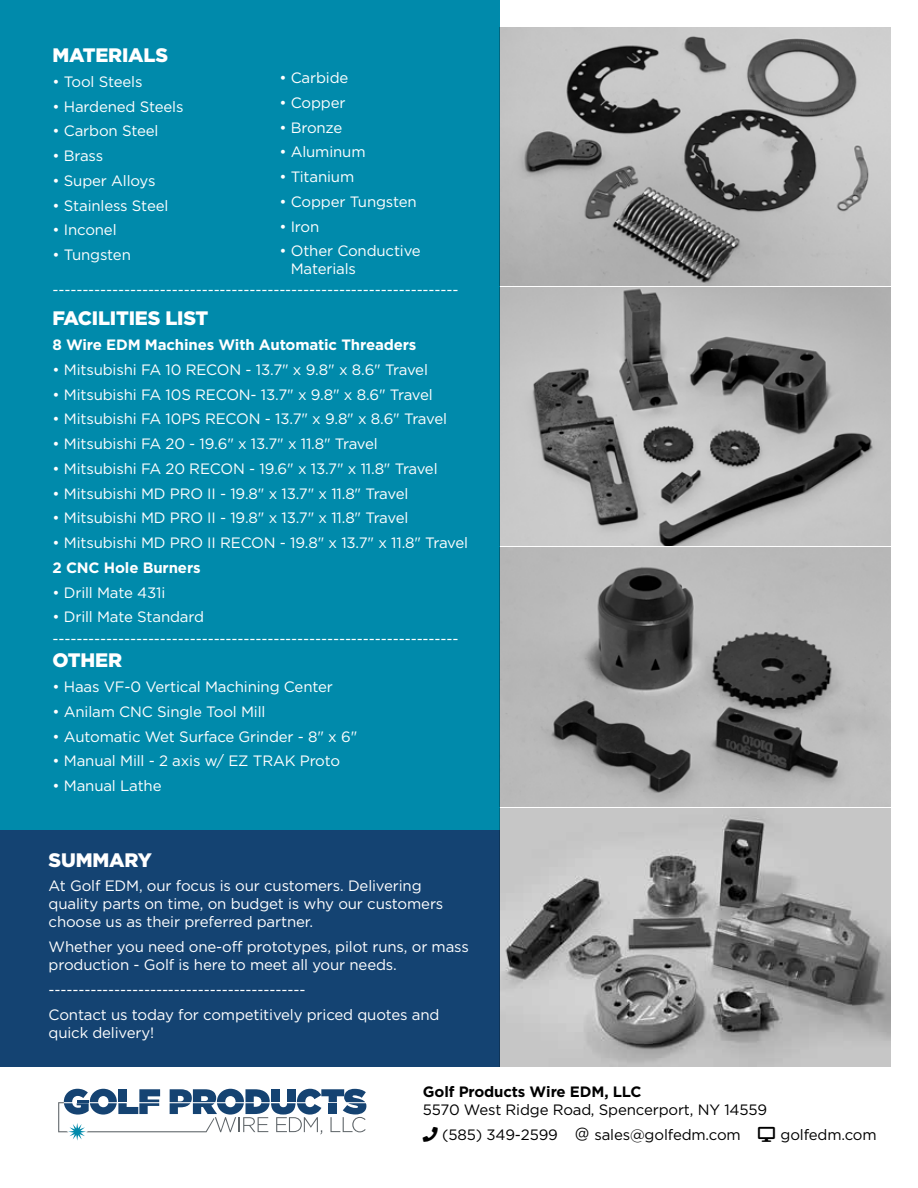
<style>
.page{position:relative;width:918px;height:1188px;background:#fff}
.page>*{position:absolute;margin:0;border:0;box-sizing:border-box;transform-origin:0 0}
.t1{font:900 19.5px "Gotham";letter-spacing:-.01em;color:#fff}
.t2{font:15px/18px "Gotham";letter-spacing:-.01em;color:#fff}
.t3{font:15px "Gotham";letter-spacing:-.01em;color:#000}
.t4{font:700 15px "Gotham";letter-spacing:-.01em;color:#fff}
.t5{font:700 15px "Gotham";letter-spacing:-.01em;color:#000}
</style>
<div class="page">
<div style="left:0;top:0;width:500px;height:1066px;background:#008aab"></div>
<div style="left:0;top:830px;width:500px;height:236px;background:#144372"></div>
<svg style="left:58px;top:1089px;width:308px;height:52px"></svg>
<img style="left:500px;top:27px;width:391px;height:258px">
<img style="left:500px;top:287px;width:391px;height:259px">
<img style="left:500px;top:548px;width:391px;height:258px">
<img style="left:500px;top:808px;width:391px;height:258px">
<h1 class="t1" style="left:52px;top:44px;width:117px">MATERIALS</h1>
<p class="t2" style="left:52px;top:72px;width:92px">• Tool Steels</p>
<p class="t2" style="left:52px;top:97px;width:133px">• Hardened Steels</p>
<p class="t2" style="left:52px;top:122px;width:108px">• Carbon Steel</p>
<p class="t2" style="left:52px;top:146px;width:52px">• Brass</p>
<p class="t2" style="left:52px;top:171px;width:104px">• Super Alloys</p>
<p class="t2" style="left:52px;top:196px;width:117px">• Stainless Steel</p>
<p class="t2" style="left:52px;top:221px;width:66px">• Inconel</p>
<p class="t2" style="left:52px;top:245px;width:80px">• Tungsten</p>
<p class="t2" style="left:279px;top:69px;width:71px">• Carbide</p>
<p class="t2" style="left:279px;top:93px;width:68px">• Copper</p>
<p class="t2" style="left:279px;top:118px;width:65px">• Bronze</p>
<p class="t2" style="left:279px;top:143px;width:88px">• Aluminum</p>
<p class="t2" style="left:279px;top:168px;width:76px">• Titanium</p>
<p class="t2" style="left:279px;top:192px;width:139px">• Copper Tungsten</p>
<p class="t2" style="left:279px;top:217px;width:41px">• Iron</p>
<p class="t2" style="left:291px;top:242px;width:132px;text-indent:-11px">• Other Conductive<br>Materials</p>
<p class="t2" style="left:52px;top:281px;width:408px">--------------------------------------------------------------------</p>
<h1 class="t1" style="left:52px;top:307px;width:157px">FACILITIES LIST</h1>
<p class="t4" style="left:52px;top:336px;width:365px">8 Wire EDM Machines With Automatic Threaders</p>
<p class="t2" style="left:52px;top:360px;width:377px">• Mitsubishi FA 10 RECON - 13.7" x 9.8" x 8.6" Travel</p>
<p class="t2" style="left:52px;top:385px;width:382px">• Mitsubishi FA 10S RECON- 13.7" x 9.8" x 8.6" Travel</p>
<p class="t2" style="left:52px;top:410px;width:396px">• Mitsubishi FA 10PS RECON - 13.7" x 9.8" x 8.6" Travel</p>
<p class="t2" style="left:52px;top:434px;width:327px">• Mitsubishi FA 20 - 19.6" x 13.7" x 11.8" Travel</p>
<p class="t2" style="left:52px;top:459px;width:387px">• Mitsubishi FA 20 RECON - 19.6" x 13.7" x 11.8" Travel</p>
<p class="t2" style="left:52px;top:484px;width:357px">• Mitsubishi MD PRO II - 19.8" x 13.7" x 11.8" Travel</p>
<p class="t2" style="left:52px;top:509px;width:357px">• Mitsubishi MD PRO II - 19.8" x 13.7" x 11.8" Travel</p>
<p class="t2" style="left:52px;top:533px;width:417px">• Mitsubishi MD PRO II RECON - 19.8" x 13.7" x 11.8" Travel</p>
<p class="t4" style="left:52px;top:559px;width:150px">2 CNC Hole Burners</p>
<p class="t2" style="left:52px;top:583px;width:114px">• Drill Mate 431i</p>
<p class="t2" style="left:52px;top:606px;width:408px;line-height:21.8px">• Drill Mate Standard --------------------------------------------------------------------</p>
<h1 class="t1" style="left:52px;top:649px;width:71px">OTHER</h1>
<p class="t2" style="left:52px;top:677px;width:282px">• Haas VF-0 Vertical Machining Center</p>
<p class="t2" style="left:52px;top:702px;width:214px">• Anilam CNC Single Tool Mill</p>
<p class="t2" style="left:52px;top:727px;width:306px">• Automatic Wet Surface Grinder - 8" x 6"</p>
<p class="t2" style="left:52px;top:752px;width:289px">• Manual Mill - 2 axis w/ EZ TRAK Proto</p>
<p class="t2" style="left:52px;top:776px;width:111px">• Manual Lathe</p>
<h1 class="t1" style="left:49px;top:848px;width:105px">SUMMARY</h1>
<p class="t2" style="left:49px;top:877px;width:396px">At Golf EDM, our focus is our customers. Delivering quality parts on time, on budget is why our customers choose us as their preferred partner.</p>
<p class="t2" style="left:49px;top:938px;width:422px">Whether you need one-off prototypes, pilot runs, or mass production - Golf is here to meet all your needs.</p>
<p class="t2" style="left:49px;top:977px;width:392px;line-height:24.8px">-------------------------------------------<br>Contact us today for competitively priced quotes and</p>
<p class="t2" style="left:49px;top:1023px;width:107px">quick delivery!</p>
<p class="t5" style="left:423px;top:1083px;width:220px">Golf Products Wire EDM, LLC</p>
<p class="t3" style="left:423px;top:1101px;width:346px">5570 West Ridge Road, Spencerport, NY 14559</p>
<p class="t3" style="left:423px;top:1126px;width:455px">□■ (585) 349-2599 ▼ sales@golfedm.com ▲▼□ golfedm.com</p>
</div>
